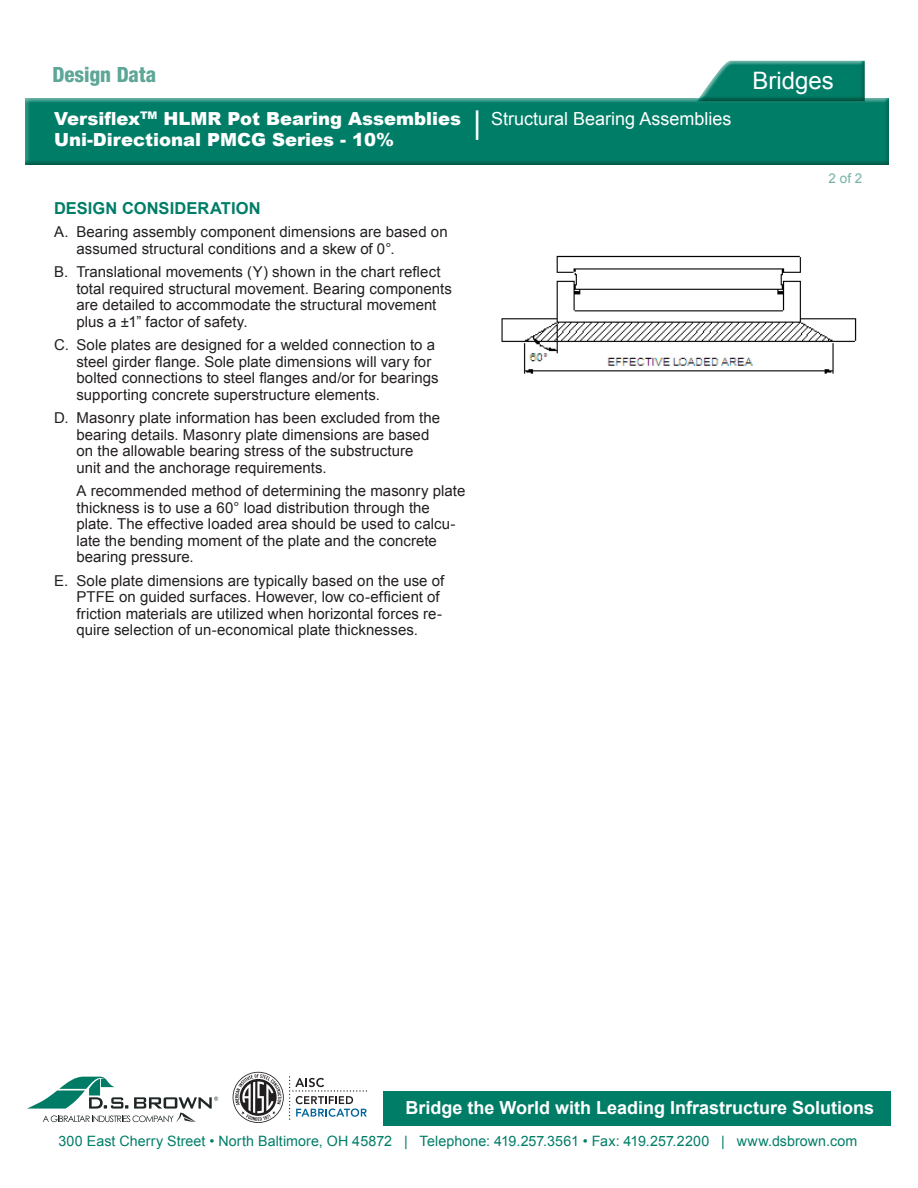
<style>
.page{position:relative;width:918px;height:1188px;background:#fff}
.page>*{position:absolute;margin:0;border:0;box-sizing:border-box;transform-origin:0 0}
.t1{font:24px "Arial";color:#fff}
.t2{font:800 condensed 21px "Helvetica Neue LT Std";color:#5da698}
.t3{font:900 18px/21px "Arial";color:#fff}
.t4{font:700 18px "Arial";color:#fff}
.t5{font:700 16.5px "Arial";letter-spacing:.005em;color:#007d67}
.t6{font:15px/16.5px "Arial";letter-spacing:.005em;color:#231f20}
.t7{font:14.25px "Arial";letter-spacing:.005em;color:#007d67}
.t8{font:13.5px "Arial";color:#77b2a6}
.s1{font-weight:400;font-size:31.5px}
.s2{font-weight:400}
</style>
<div class="page">
<div style="left:24px;top:98px;width:867px;height:68px;background:#007d67"></div>
<div style="left:693px;top:59px;width:173px;height:45px;background:#fff"></div>
<div style="left:694px;top:60px;width:172px;height:44px;background:#007d67;opacity:.75"></div>
<div style="left:383px;top:1092px;width:508px;height:34px;background:#007d67"></div>
<svg style="left:27px;top:1077px;width:191px;height:45px"></svg>
<svg style="left:233px;top:1072px;width:134px;height:51px"></svg>
<img style="left:501px;top:255px;width:356px;height:119px">
<h2 class="t2" style="left:52px;top:61px;width:105px">Design Data</h2>
<p class="t3" style="left:54px;top:108px;width:679px">Versiflex<sup>TM</sup> HLMR Pot Bearing Assemblies <span class="s1">|</span> <span class="s2">Structural Bearing Assemblies<br></span>Uni-Directional PMCG Series - 10%</p>
<p class="t5" style="left:54px;top:197px;width:208px">DESIGN CONSIDERATION</p>
<p class="t6" style="left:76px;top:224px;width:373px;text-indent:-22px">A. Bearing assembly component dimensions are based on assumed structural conditions and a skew of 0°.</p>
<p class="t6" style="left:76px;top:264px;width:377px;text-indent:-22px">B. Translational movements (Y) shown in the chart reflect total required structural movement. Bearing components are detailed to accommodate the structural movement plus a ±1” factor of safety.</p>
<p class="t6" style="left:76px;top:337px;width:364px;text-indent:-22px">C. Sole plates are designed for a welded connection to a steel girder flange. Sole plate dimensions will vary for bolted connections to steel flanges and/or for bearings supporting concrete superstructure elements.</p>
<p class="t6" style="left:76px;top:410px;width:365px;text-indent:-22px">D. Masonry plate information has been excluded from the bearing details. Masonry plate dimensions are based on the allowable bearing stress of the substructure unit and the anchorage requirements.</p>
<p class="t6" style="left:76px;top:483px;width:390px">A recommended method of determining the masonry plate thickness is to use a 60° load distribution through the plate. The effective loaded area should be used to calcu&shy;late the bending moment of the plate and the concrete bearing pressure.</p>
<p class="t6" style="left:76px;top:572px;width:369px;text-indent:-22px">E. Sole plate dimensions are typically based on the use of PTFE on guided surfaces. However, low co-efficient of friction materials are utilized when horizontal forces re&shy;quire selection of un-economical plate thicknesses.</p>
<h1 class="t1" style="left:753px;top:65px;width:83px">Bridges</h1>
<p class="t8" style="left:829px;top:169px;width:35px">2 of 2</p>
<p class="t4" style="left:405px;top:1096px;width:470px">Bridge the World with Leading Infrastructure Solutions</p>
<p class="t7" style="left:58px;top:1132px;width:800px">300 East Cherry Street • North Baltimore, OH 45872 | Telephone: 419.257.3561 • Fax: 419.257.2200 | www.dsbrown.com</p>
</div>
